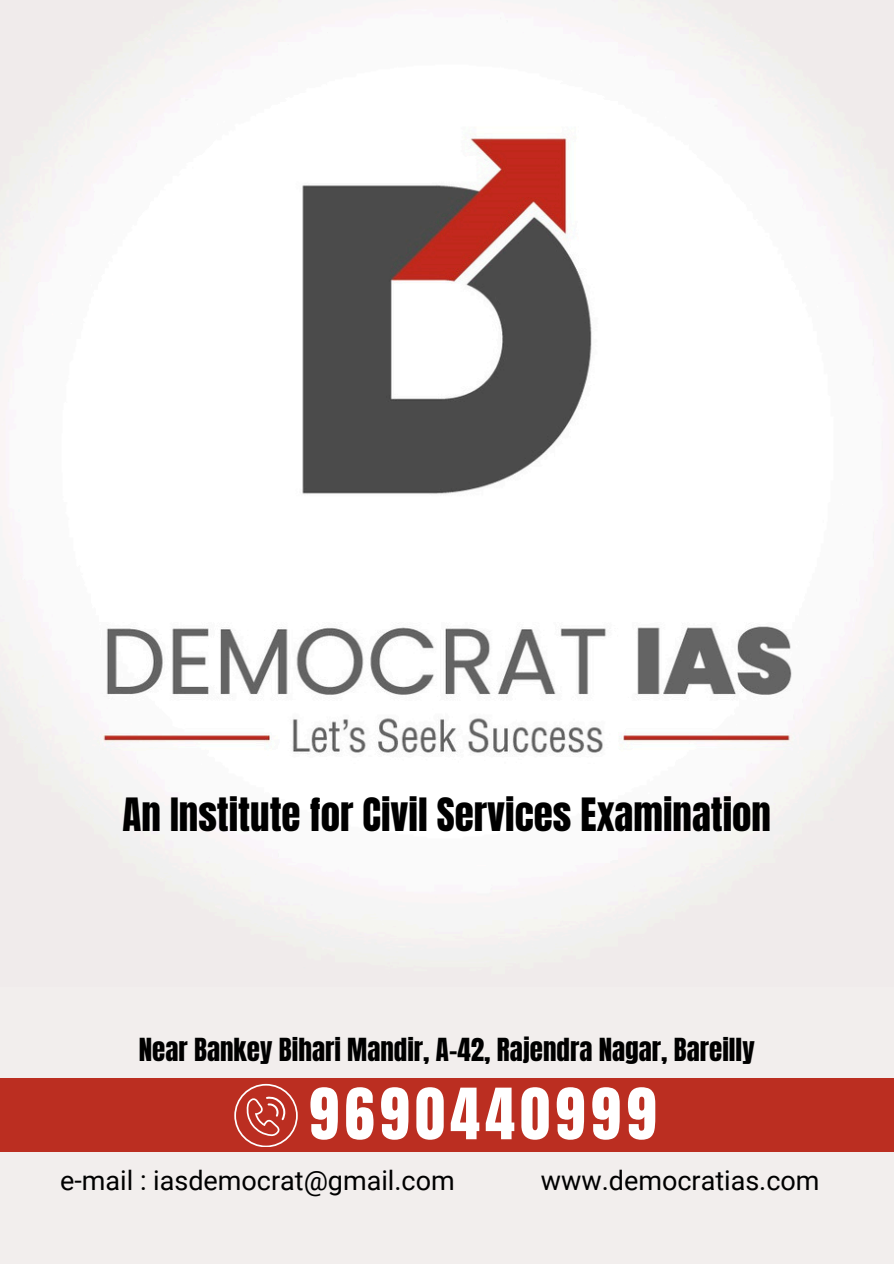
<style>
.page{position:relative;width:894px;height:1264px;background:#fff}
.page>*{position:absolute;margin:0;border:0;box-sizing:border-box;transform-origin:0 0}
.t1{font:60px "Anton";letter-spacing:.09em;color:#fff}
.t2{font:39px "Anton";color:#000}
.t3{font:27px "Anton";color:#000}
.t4{font:27px "Roboto";color:#000}
</style>
<div class="page">
<div style="left:0;top:0;width:893px;height:1263px;background:#f2eeed"></div>
<img style="left:2px;top:8px;width:888px;height:886px">
<div style="left:0;top:1077px;width:893px;height:74px;background:#bb2e21"></div>
<svg style="left:234px;top:1083px;width:63px;height:63px"></svg>
<p class="t2" style="left:122px;top:787px;width:650px">An Institute for Civil Services Examination</p>
<h2 class="t3" style="left:139px;top:1029px;width:617px">Near Bankey Bihari Mandir, A-42, Rajendra Nagar, Bareilly</h2>
<p class="t1" style="left:309px;top:1070px;width:349px">9690440999</p>
<p class="t4" style="left:60px;top:1164px;width:396px">e-mail : iasdemocrat@gmail.com</p>
<h1 class="t4" style="left:540px;top:1164px;width:280px">www.democratias.com</h1>
</div>
